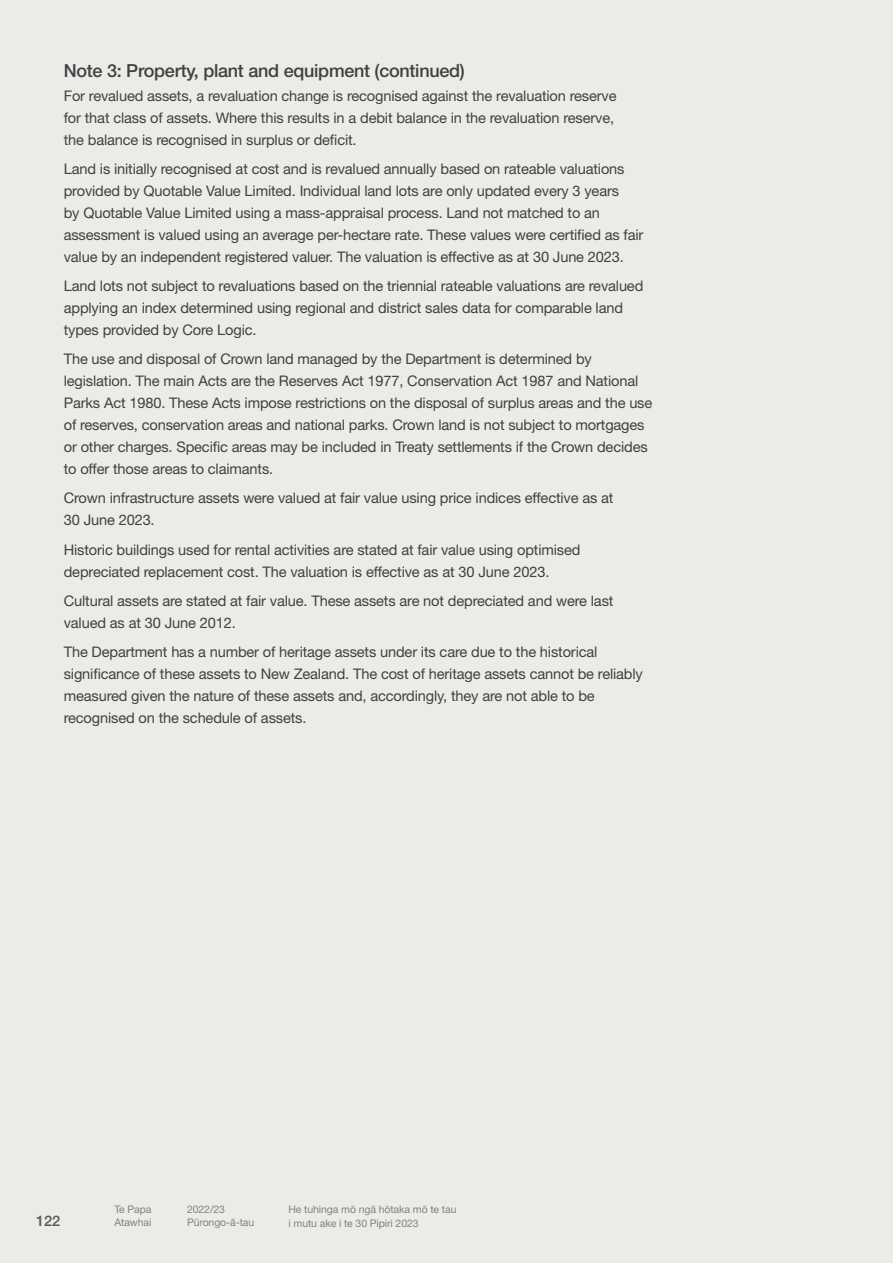
<style>
.page{position:relative;width:893px;height:1263px;background:#ebebe7}
.page>*{position:absolute;margin:0;border:0;box-sizing:border-box;transform-origin:0 0}
.t1{font:500 18px "Helvetica Neue LT Pro";letter-spacing:-.015em;color:#414042}
.t2{font:14.7px/21.9px "Helvetica Neue LT Pro";letter-spacing:-.01em;color:#414042}
.t3{font:500 14.7px "Helvetica Neue LT Pro";color:#58595b}
.t4{font:10.5px/13.5px "Helvetica Neue LT Pro";letter-spacing:-.01em;color:#808285}
</style>
<div class="page">
<p class="t1" style="left:64px;top:59px;width:403px">Note 3: Property, plant and equipment (continued)</p>
<p class="t2" style="left:64px;top:84px;width:554px">For revalued assets, a revaluation change is recognised against the revaluation reserve for that class of assets. Where this results in a debit balance in the revaluation reserve, the balance is recognised in surplus or deficit.</p>
<p class="t2" style="left:64px;top:157px;width:581px">Land is initially recognised at cost and is revalued annually based on rateable valuations provided by Quotable Value Limited. Individual land lots are only updated every 3 years<br>by Quotable Value Limited using a mass-appraisal process. Land not matched to an assessment is valued using an average per-hectare rate. These values were certified as fair value by an independent registered valuer. The valuation is effective as at 30 June 2023.</p>
<p class="t2" style="left:64px;top:275px;width:581px">Land lots not subject to revaluations based on the triennial rateable valuations are revalued applying an index determined using regional and district sales data for comparable land types provided by Core Logic.</p>
<p class="t2" style="left:64px;top:348px;width:590px">The use and disposal of Crown land managed by the Department is determined by legislation. The main Acts are the Reserves Act 1977, Conservation Act 1987 and National Parks Act 1980. These Acts impose restrictions on the disposal of surplus areas and the use of reserves, conservation areas and national parks. Crown land is not subject to mortgages or other charges. Specific areas may be included in Treaty settlements if the Crown decides to offer those areas to claimants.</p>
<p class="t2" style="left:64px;top:487px;width:551px">Crown infrastructure assets were valued at fair value using price indices effective as at<br>30 June 2023.</p>
<p class="t2" style="left:64px;top:538px;width:518px">Historic buildings used for rental activities are stated at fair value using optimised depreciated replacement cost. The valuation is effective as at 30 June 2023.</p>
<p class="t2" style="left:64px;top:590px;width:551px">Cultural assets are stated at fair value. These assets are not depreciated and were last valued as at 30 June 2012.</p>
<p class="t2" style="left:64px;top:641px;width:581px">The Department has a number of heritage assets under its care due to the historical significance of these assets to New Zealand. The cost of heritage assets cannot be reliably measured given the nature of these assets and, accordingly, they are not able to be recognised on the schedule of assets.</p>
<p class="t3" style="left:36px;top:1212px;width:26px">122</p>
<p class="t4" style="left:114px;top:1202px;width:39px">Te Papa<br>Atawhai</p>
<p class="t4" style="left:187px;top:1202px;width:69px">2022/23<br>Pūrongo-ā-tau</p>
<p class="t4" style="left:288px;top:1202px;width:170px">He tuhinga mō ngā hōtaka mō te tau i mutu ake i te 30 Pipiri 2023</p>
</div>
